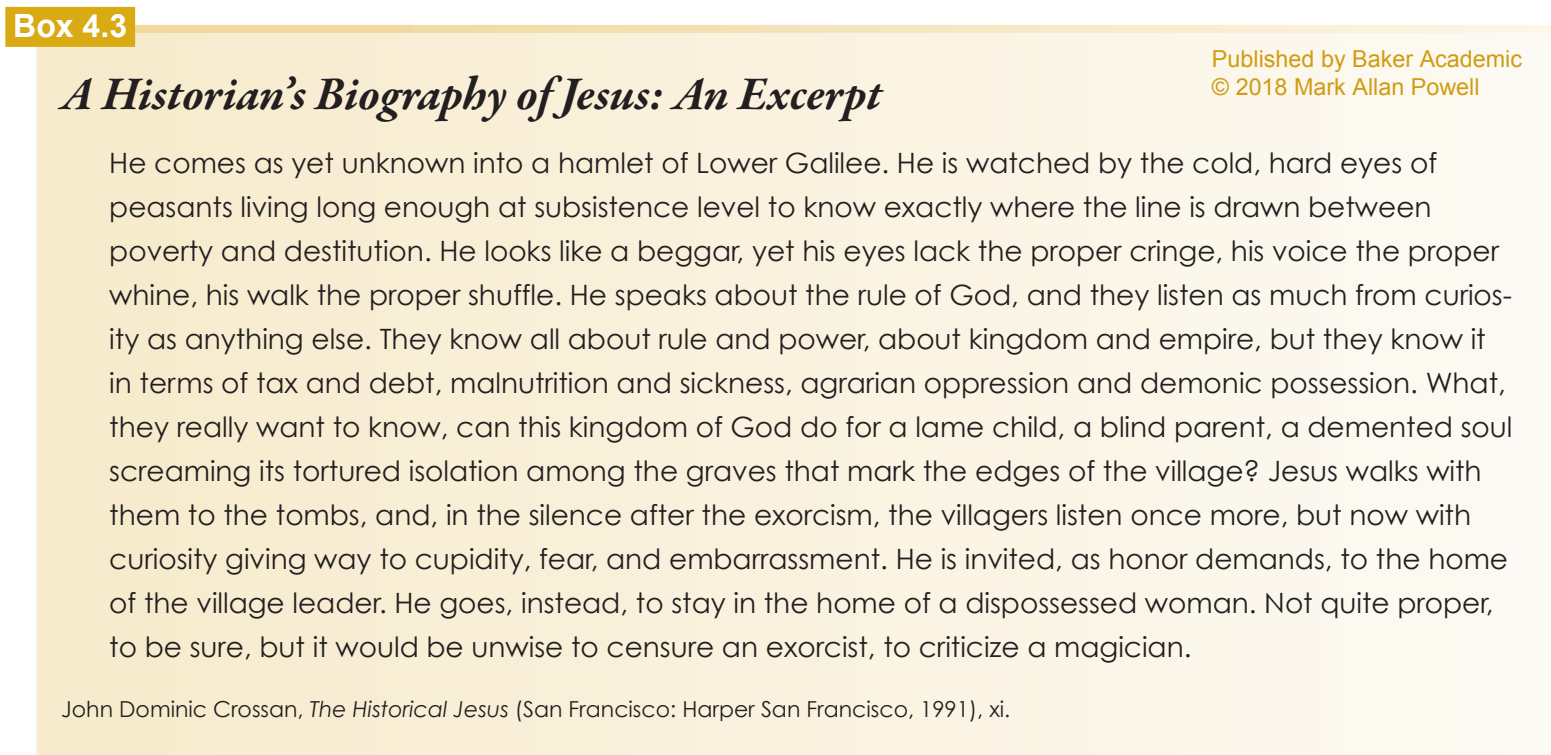
<style>
.page{position:relative;width:1551px;height:755px;background:#fff}
.page>*{position:absolute;margin:0;border:0;box-sizing:border-box;transform-origin:0 0}
.t1{font:italic 700 48px "Garamond Premr Pro";color:#231f20}
.t2{font:700 32px "Arial";color:#fff}
.t3{font:28px/44px "Century Gothic";color:#231f20}
.t4{font:23.2px/28px "Arial";color:#d19c14}
.t5{font:22px "Century Gothic";color:#231f20}
.s1{font-style:italic}
</style>
<div class="page">
<div style="left:13px;top:14px;width:1538px;height:740px;background:linear-gradient(to right,#f8ebce,#fdfaf3)"></div>
<svg style="left:135px;top:25px;width:1416px;height:8px"></svg>
<div style="left:5px;top:7px;width:130px;height:40px;background:#daaa14"></div>
<p class="t2" style="left:13px;top:5px;width:115px">Box 4.3</p>
<h1 class="t1" style="left:61px;top:64px;width:822px">A Historian’s Biography of Jesus: An Excerpt</h1>
<p class="t3" style="left:109px;top:140px;width:1405px">He comes as yet unknown into a hamlet of Lower Galilee. He is watched by the cold, hard eyes of peasants living long enough at subsistence level to know exactly where the line is drawn between poverty and destitution. He looks like a beggar, yet his eyes lack the proper cringe, his voice the proper whine, his walk the proper shuffle. He speaks about the rule of God, and they listen as much from curios&shy;ity as anything else. They know all about rule and power, about kingdom and empire, but they know it in terms of tax and debt, malnutrition and sickness, agrarian oppression and demonic possession. What, they really want to know, can this kingdom of God do for a lame child, a blind parent, a demented soul screaming its tortured isolation among the graves that mark the edges of the village? Jesus walks with them to the tombs, and, in the silence after the exorcism, the villagers listen once more, but now with curiosity giving way to cupidity, fear, and embarrassment. He is invited, as honor demands, to the home of the village leader. He goes, instead, to stay in the home of a dispossessed woman. Not quite proper, to be sure, but it would be unwise to censure an exorcist, to criticize a magician.</p>
<p class="t5" style="left:61px;top:695px;width:951px">John Dominic Crossan, <span class="s1">The Historical Jesus</span> (San Francisco: Harper San Francisco, 1991), xi.</p>
<p class="t4" style="left:1212px;top:45px;width:312px">Published by Baker Academic © 2018 Mark Allan Powell</p>
</div>
